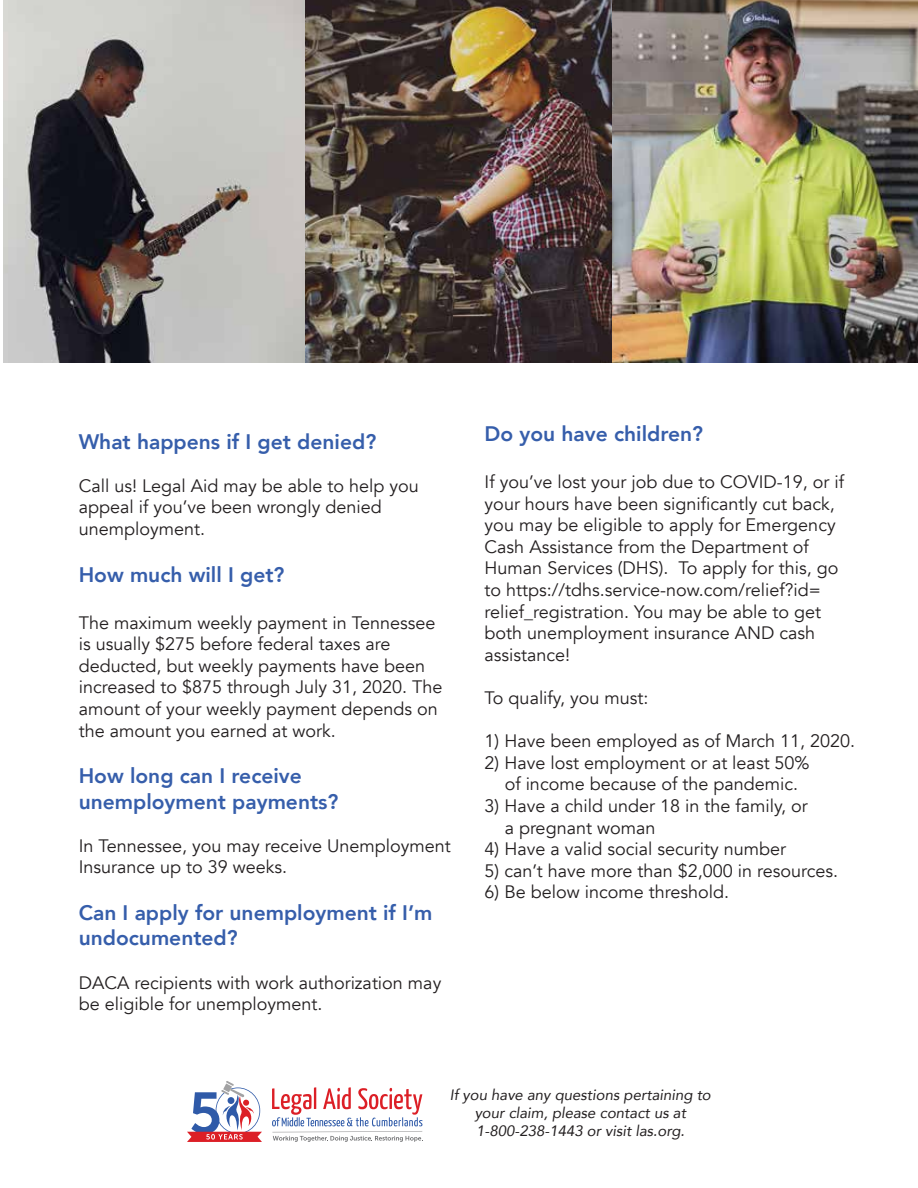
<style>
.page{position:relative;width:918px;height:1188px;background:#fff}
.page>*{position:absolute;margin:0;border:0;box-sizing:border-box;transform-origin:0 0}
.t1{font:800 21px/25.2px "Avenir";color:#365eab}
.t2{font:18px/21.6px "Avenir";color:#231f20}
.t3{font:italic 15px/18px "Avenir";color:#231f20;text-align:center}
</style>
<div class="page">
<img style="left:3px;top:0;width:302px;height:363px">
<img style="left:305px;top:0;width:613px;height:363px">
<svg style="left:272px;top:1087px;width:151px;height:55px"></svg>
<svg style="left:187px;top:1081px;width:75px;height:61px"></svg>
<p class="t1" style="left:79px;top:429px;width:299px">What happens if I get denied?</p>
<p class="t2" style="left:79px;top:475px;width:342px">Call us! Legal Aid may be able to help you appeal if you’ve been wrongly denied unemployment.</p>
<p class="t1" style="left:79px;top:563px;width:207px">How much will I get?</p>
<p class="t2" style="left:79px;top:612px;width:365px">The maximum weekly payment in Tennessee is usually $275 before federal taxes are deducted, but weekly payments have been increased to $875 through July 31, 2020. The amount of your weekly payment depends on the amount you earned at work.</p>
<p class="t1" style="left:79px;top:764px;width:261px">How long can I receive unemployment payments?</p>
<p class="t2" style="left:79px;top:835px;width:374px">In Tennessee, you may receive Unemployment<br>Insurance up to 39 weeks.</p>
<p class="t1" style="left:79px;top:901px;width:355px">Can I apply for unemployment if I’m undocumented?</p>
<p class="t2" style="left:79px;top:972px;width:364px">DACA recipients with work authorization may be eligible for unemployment.</p>
<p class="t1" style="left:485px;top:422px;width:220px">Do you have children?</p>
<p class="t2" style="left:485px;top:471px;width:361px">If you’ve lost your job due to COVID-19, or if your hours have been significantly cut back, you may be eligible to apply for Emergency Cash Assistance from the Department of Human Services (DHS). To apply for this, go to https://tdhs.service-now.com/relief?id= relief_registration. You may be able to get both unemployment insurance AND cash assistance!</p>
<p class="t2" style="left:485px;top:687px;width:165px">To qualify, you must:</p>
<p class="t2" style="left:485px;top:731px;width:372px">1) Have been employed as of March 11, 2020.</p>
<p class="t2" style="left:485px;top:752px;width:327px;text-align:center">2) Have lost employment or at least 50% of income because of the pandemic.</p>
<p class="t2" style="left:505px;top:795px;width:305px;text-indent:-20px">3) Have a child under 18 in the family, or a pregnant woman</p>
<p class="t2" style="left:485px;top:839px;width:303px">4) Have a valid social security number</p>
<p class="t2" style="left:485px;top:860px;width:355px">5) can’t have more than $2,000 in resources.</p>
<p class="t2" style="left:485px;top:882px;width:246px">6) Be below income threshold.</p>
<p class="t3" style="left:450px;top:1086px;width:263px">If you have any questions pertaining to your claim, please contact us at<br>1-800-238-1443 or visit las.org.</p>
</div>
